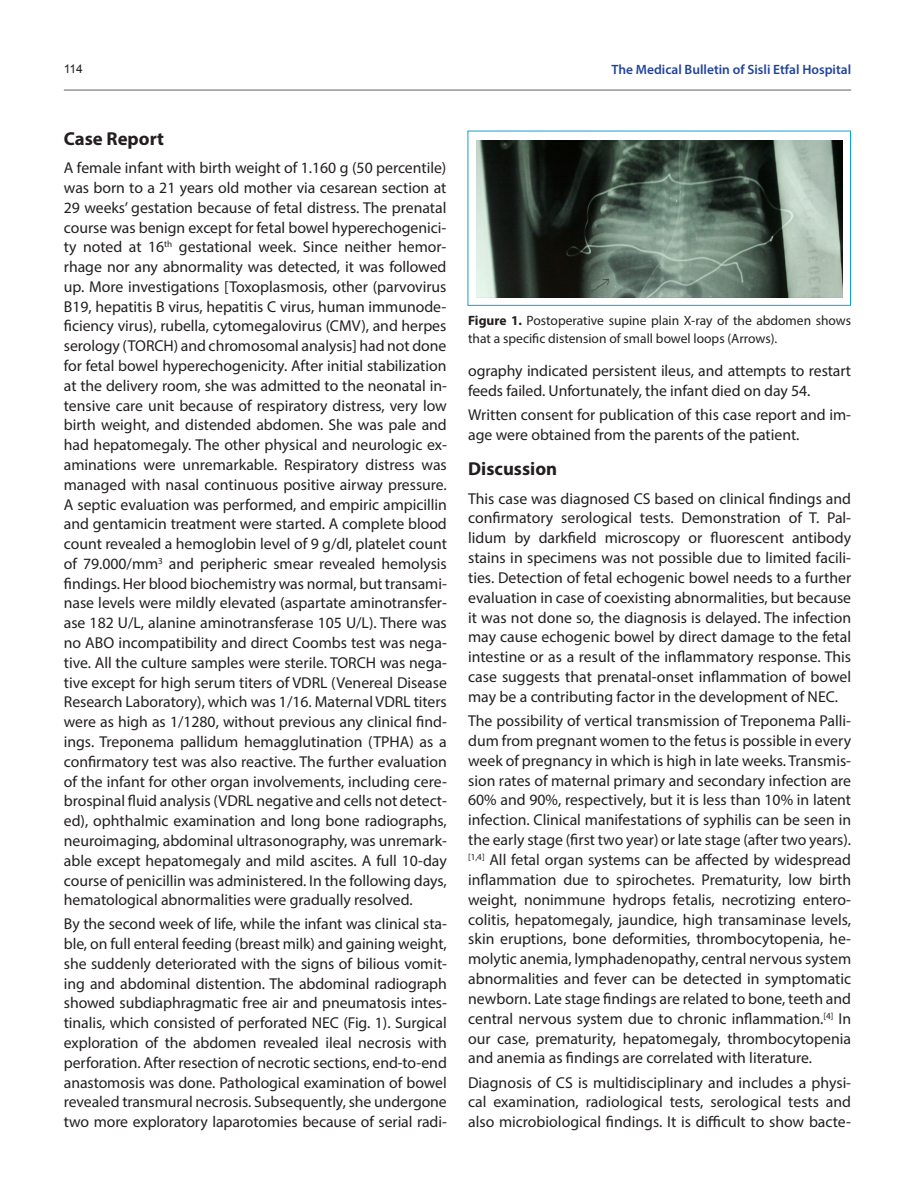
<style>
.page{position:relative;width:915px;height:1191px;background:#fff}
.page>*{position:absolute;margin:0;border:0;box-sizing:border-box;transform-origin:0 0}
.altbaslik{font:700 18.75px "Myriad Pro";color:#231f20}
.ana_metin_bosluksuz{font:15.75px/19.8px "Myriad Pro";color:#231f20;text-align:justify}
.ana_metin_bosluksuz-2{font:13.5px/18px "Myriad Pro";color:#231f20}
.t1{font:600 13.5px "Myriad Pro";color:#21449b}
.sayfa_numarasi{font:12px "Arial";color:#231f20}
.s1{font-weight:700}
</style>
<div class="page">
<hr style="left:64px;top:89px;width:786px;height:2px;background:#939598">
<img style="left:476px;top:140px;width:366px;height:157px">
<p class="sayfa_numarasi" style="left:64px;top:60px;width:21px">114</p>
<p class="t1" style="left:611px;top:61px;width:241px">The Medical Bulletin of Sisli Etfal Hospital</p>
<p class="altbaslik" style="left:64px;top:126px;width:102px">Case Report</p>
<p class="ana_metin_bosluksuz" style="left:64px;top:158px;width:384px">A female infant with birth weight of 1.160 g (50 percentile) was born to a 21 years old mother via cesarean section at 29 weeks’ gestation because of fetal distress. The prenatal course was benign except for fetal bowel hyperechogenici&shy;ty noted at 16<sup>th</sup> gestational week. Since neither hemor&shy;rhage nor any abnormality was detected, it was followed up. More investigations [Toxoplasmosis, other (parvovirus B19, hepatitis B virus, hepatitis C virus, human immunode&shy;ficiency virus), rubella, cytomegalovirus (CMV), and herpes serology (TORCH) and chromosomal analysis] had not done for fetal bowel hyperechogenicity. After initial stabilization at the delivery room, she was admitted to the neonatal in&shy;tensive care unit because of respiratory distress, very low birth weight, and distended abdomen. She was pale and had hepatomegaly. The other physical and neurologic ex&shy;aminations were unremarkable. Respiratory distress was managed with nasal continuous positive airway pressure.<br>A septic evaluation was performed, and empiric ampicillin and gentamicin treatment were started. A complete blood count revealed a hemoglobin level of 9 g/dl, platelet count of 79.000/mm<sup>3</sup> and peripheric smear revealed hemolysis findings. Her blood biochemistry was normal, but transami&shy;nase levels were mildly elevated (aspartate aminotransfer&shy;ase 182 U/L, alanine aminotransferase 105 U/L). There was no ABO incompatibility and direct Coombs test was nega&shy;tive. All the culture samples were sterile. TORCH was nega&shy;tive except for high serum titers of VDRL (Venereal Disease Research Laboratory), which was 1/16. Maternal VDRL titers were as high as 1/1280, without previous any clinical find&shy;ings. Treponema pallidum hemagglutination (TPHA) as a confirmatory test was also reactive. The further evaluation of the infant for other organ involvements, including cere&shy;brospinal fluid analysis (VDRL negative and cells not detect&shy;ed), ophthalmic examination and long bone radiographs, neuroimaging, abdominal ultrasonography, was unremark&shy;able except hepatomegaly and mild ascites. A full 10-day course of penicillin was administered. In the following days, hematological abnormalities were gradually resolved.</p>
<p class="ana_metin_bosluksuz" style="left:64px;top:914px;width:384px">By the second week of life, while the infant was clinical sta&shy;ble, on full enteral feeding (breast milk) and gaining weight, she suddenly deteriorated with the signs of bilious vomit&shy;ing and abdominal distention. The abdominal radiograph showed subdiaphragmatic free air and pneumatosis intes&shy;tinalis, which consisted of perforated NEC (Fig. 1). Surgical exploration of the abdomen revealed ileal necrosis with perforation. After resection of necrotic sections, end-to-end anastomosis was done. Pathological examination of bowel revealed transmural necrosis. Subsequently, she undergone two more exploratory laparotomies because of serial radi-</p>
<p class="ana_metin_bosluksuz-2" style="left:468px;top:311px;width:384px"><span class="s1">Figure 1.</span> Postoperative supine plain X-ray of the abdomen shows that a specific distension of small bowel loops (Arrows).</p>
<p class="ana_metin_bosluksuz" style="left:468px;top:360px;width:384px">ography indicated persistent ileus, and attempts to restart feeds failed. Unfortunately, the infant died on day 54.</p>
<p class="ana_metin_bosluksuz" style="left:468px;top:404px;width:384px">Written consent for publication of this case report and im&shy;age were obtained from the parents of the patient.</p>
<p class="altbaslik" style="left:468px;top:456px;width:91px">Discussion</p>
<p class="ana_metin_bosluksuz" style="left:468px;top:488px;width:384px">This case was diagnosed CS based on clinical findings and confirmatory serological tests. Demonstration of T. Pal&shy;lidum by darkfield microscopy or fluorescent antibody stains in specimens was not possible due to limited facili&shy;ties. Detection of fetal echogenic bowel needs to a further evaluation in case of coexisting abnormalities, but because it was not done so, the diagnosis is delayed. The infection may cause echogenic bowel by direct damage to the fetal intestine or as a result of the inflammatory response. This case suggests that prenatal-onset inflammation of bowel may be a contributing factor in the development of NEC.</p>
<p class="ana_metin_bosluksuz" style="left:468px;top:710px;width:384px">The possibility of vertical transmission of Treponema Palli&shy;dum from pregnant women to the fetus is possible in every week of pregnancy in which is high in late weeks. Transmis&shy;sion rates of maternal primary and secondary infection are 60% and 90%, respectively, but it is less than 10% in latent infection. Clinical manifestations of syphilis can be seen in the early stage (first two year) or late stage (after two years). <sup>[1,4]</sup> All fetal organ systems can be affected by widespread inflammation due to spirochetes. Prematurity, low birth weight, nonimmune hydrops fetalis, necrotizing entero&shy;colitis, hepatomegaly, jaundice, high transaminase levels, skin eruptions, bone deformities, thrombocytopenia, he&shy;molytic anemia, lymphadenopathy, central nervous system abnormalities and fever can be detected in symptomatic newborn. Late stage findings are related to bone, teeth and central nervous system due to chronic inflammation.<sup>[4]</sup> In our case, prematurity, hepatomegaly, thrombocytopenia and anemia as findings are correlated with literature.</p>
<p class="ana_metin_bosluksuz" style="left:468px;top:1072px;width:384px">Diagnosis of CS is multidisciplinary and includes a physi&shy;cal examination, radiological tests, serological tests and also microbiological findings. It is difficult to show bacte-</p>
</div>
